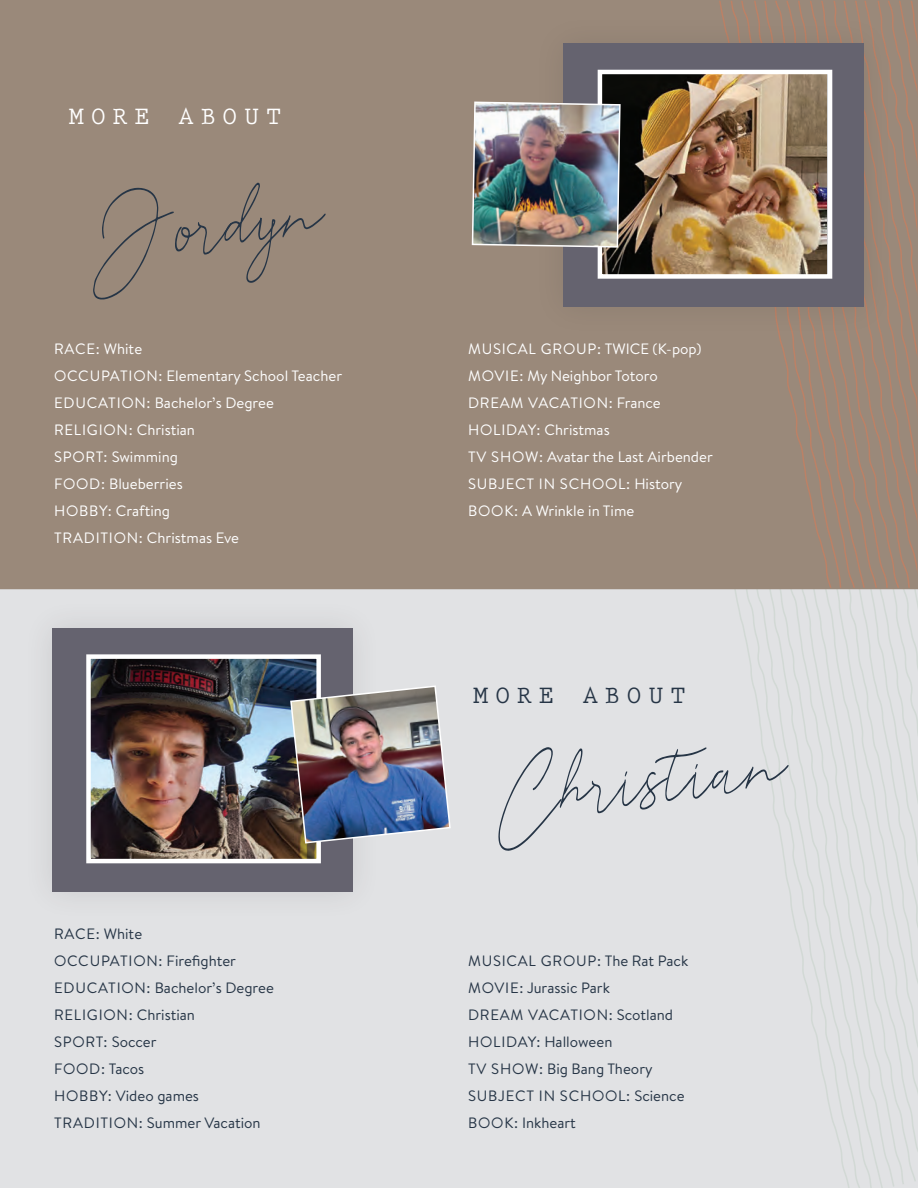
<style>
.page{position:relative;width:918px;height:1188px;background:#e1e2e4}
.page>*{position:absolute;margin:0;border:0;box-sizing:border-box;transform-origin:0 0}
.t1{font:97.5px "Reman";color:#263546}
.t2{font:700 25.5px "Prestige Elite Std";letter-spacing:.26em;color:#fff}
.t3{font:700 25.5px "Prestige Elite Std";letter-spacing:.26em;color:#263546}
.t4{font:15px/27px "Brandon Text";color:#fff}
.t5{font:15px/27px "Brandon Text";color:#263546}
</style>
<div class="page">
<svg style="left:730px;top:589px;width:119px;height:599px"></svg>
<svg style="left:847px;top:589px;width:71px;height:580px"></svg>
<div style="left:0;top:0;width:918px;height:589px;background:#9a897a"></div>
<div style="left:52px;top:628px;width:301px;height:264px;background:#65636f"></div>
<div style="left:533px;top:14px;width:361px;height:324px;background:#231f20;opacity:.12"></div>
<div style="left:563px;top:44px;width:301px;height:263px;background:#65636f"></div>
<img style="left:91px;top:659px;width:225px;height:199px">
<div style="left:86px;top:654px;width:235px;height:209px;border:4px solid #fff"></div>
<img style="left:603px;top:75px;width:223px;height:199px">
<div style="left:598px;top:70px;width:234px;height:209px;border:4px solid #fff"></div>
<img style="left:289px;top:685px;width:162px;height:159px">
<img style="left:471px;top:101px;width:150px;height:147px">
<h2 class="t2" style="left:69px;top:103px;width:214px">MORE ABOUT</h2>
<h1 class="t1" style="left:81px;top:176px;width:239px;rotate:-6deg">Jordyn</h1>
<p class="t4" style="left:54px;top:334px;width:290px">RACE: White<br>OCCUPATION: Elementary School Teacher<br>EDUCATION: Bachelor’s Degree<br>RELIGION: Christian<br>SPORT: Swimming<br>FOOD: Blueberries<br>HOBBY: Crafting<br>TRADITION: Christmas Eve</p>
<p class="t4" style="left:468px;top:334px;width:246px">MUSICAL GROUP: TWICE (K-pop)<br>MOVIE: My Neighbor Totoro<br>DREAM VACATION: France<br>HOLIDAY: Christmas<br>TV SHOW: Avatar the Last Airbender<br>SUBJECT IN SCHOOL: History<br>BOOK: A Wrinkle in Time</p>
<h2 class="t3" style="left:473px;top:682px;width:214px">MORE ABOUT</h2>
<p class="t5" style="left:54px;top:920px;width:221px">RACE: White<br>OCCUPATION: Firefighter<br>EDUCATION: Bachelor’s Degree<br>RELIGION: Christian<br>SPORT: Soccer<br>FOOD: Tacos<br>HOBBY: Video games<br>TRADITION: Summer Vacation</p>
<h1 class="t1" style="left:487px;top:733px;width:296px;rotate:-6deg">Christian</h1>
<p class="t5" style="left:468px;top:947px;width:222px">MUSICAL GROUP: The Rat Pack<br>MOVIE: Jurassic Park<br>DREAM VACATION: Scotland<br>HOLIDAY: Halloween<br>TV SHOW: Big Bang Theory<br>SUBJECT IN SCHOOL: Science<br>BOOK: Inkheart</p>
</div>
